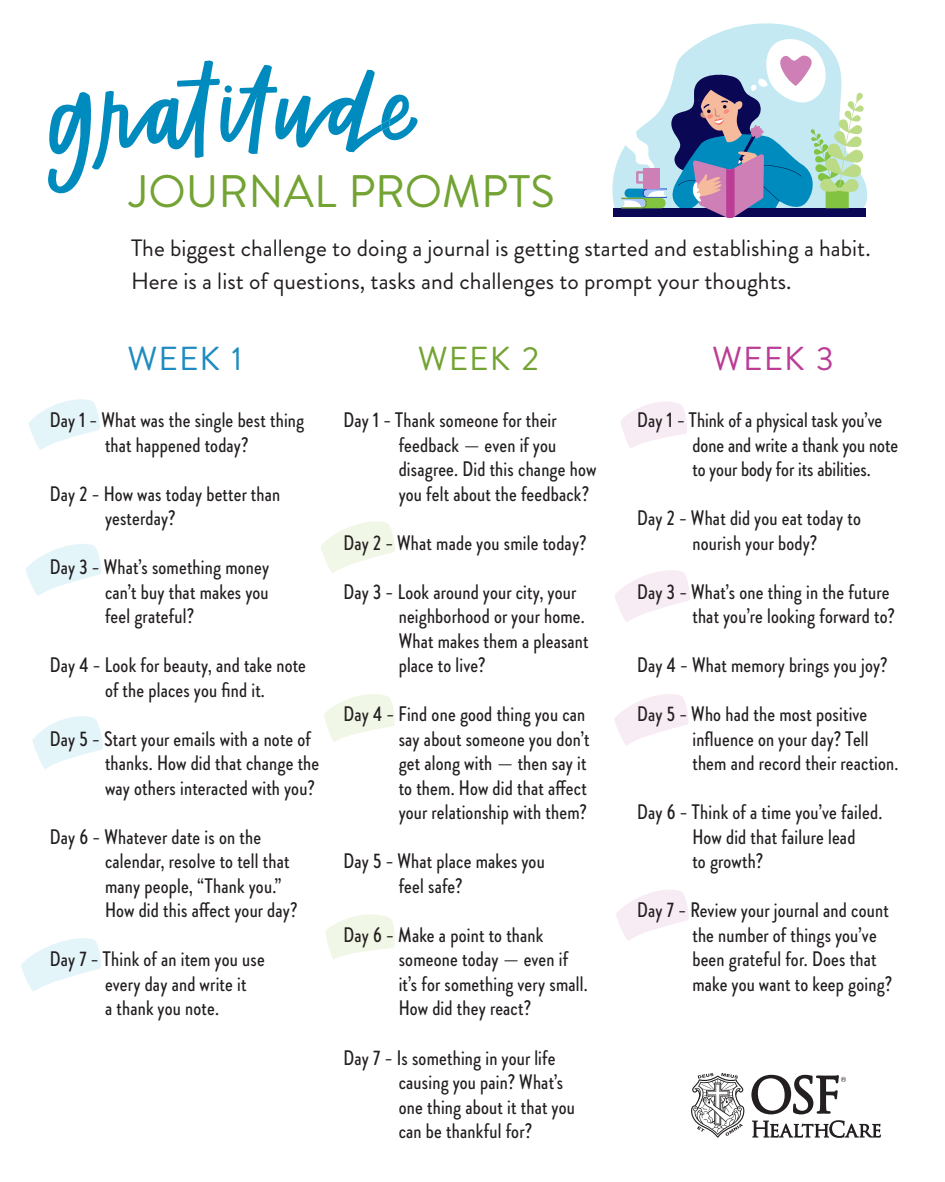
<style>
.page{position:relative;width:945px;height:1182px;background:#fff}
.page>*{position:absolute;margin:0;border:0;box-sizing:border-box;transform-origin:0 0}
.t1{font:45.5px "Brandon Grotesque";color:#73a333}
.t2{font:33.25px "Brandon Grotesque";color:#1e8bc1}
.t3{font:33.25px "Brandon Grotesque";color:#73a333}
.t4{font:33.25px "Brandon Grotesque";color:#bb3d96}
.t5{font:23.62px/32.9px "Brandon Grotesque";color:#231f20}
.t6{font:500 21px/24.5px "Brandon Grotesque Cond";letter-spacing:.01em;color:#231f20}
.s1{font-family:"Brandon Grotesque";font-weight:400}
</style>
<div class="page">
<svg style="left:616px;top:890px;width:73px;height:51px"></svg>
<svg style="left:614px;top:694px;width:75px;height:51px"></svg>
<svg style="left:615px;top:570px;width:75px;height:52px"></svg>
<svg style="left:621px;top:402px;width:66px;height:46px"></svg>
<svg style="left:325px;top:914px;width:70px;height:45px"></svg>
<svg style="left:324px;top:694px;width:71px;height:48px"></svg>
<svg style="left:321px;top:521px;width:74px;height:52px"></svg>
<svg style="left:21px;top:938px;width:80px;height:54px"></svg>
<svg style="left:32px;top:716px;width:71px;height:53px"></svg>
<svg style="left:26px;top:544px;width:75px;height:52px"></svg>
<svg style="left:28px;top:399px;width:72px;height:51px"></svg>
<svg style="left:691px;top:1073px;width:53px;height:64px"></svg>
<svg style="left:752px;top:1120px;width:129px;height:17px"></svg>
<svg style="left:751px;top:1074px;width:95px;height:40px"></svg>
<svg style="left:48px;top:60px;width:370px;height:134px"></svg>
<div style="left:225px;top:85px;width:7px;height:8px;background:#008bbf;border-radius:50%"></div>
<svg style="left:612px;top:23px;width:256px;height:189px"></svg>
<div style="left:614px;top:208px;width:252px;height:9px;background:#0a0854"></div>
<svg style="left:621px;top:39px;width:243px;height:179px"></svg>
<p class="t1" style="left:130px;top:160px;width:427px">JOURNAL PROMPTS</p>
<p class="t5" style="left:131px;top:232px;width:741px">The biggest challenge to doing a journal is getting started and establishing a habit.<br>Here is a list of questions, tasks and challenges to prompt your thoughts.</p>
<p class="t2" style="left:128px;top:335px;width:116px">WEEK 1</p>
<p class="t3" style="left:418px;top:335px;width:123px">WEEK 2</p>
<p class="t4" style="left:712px;top:335px;width:123px">WEEK 3</p>
<p class="t6" style="left:50px;top:407px;width:256px;text-align:center">Day 1 – What was the single best thing that happened today?</p>
<p class="t6" style="left:105px;top:481px;width:177px;text-indent:-55px">Day 2 – How was today better than yesterday?</p>
<p class="t6" style="left:105px;top:554px;width:166px;text-align:justify;text-indent:-55px">Day 3 – What’s something money can’t buy that makes you feel grateful?</p>
<p class="t6" style="left:105px;top:652px;width:203px;text-indent:-55px">Day 4 – Look for beauty, and take note of the places you find it.</p>
<p class="t6" style="left:105px;top:726px;width:216px;text-indent:-55px">Day 5 – Start your emails with a note of thanks. How did that change the way others interacted with you?</p>
<p class="t6" style="left:105px;top:824px;width:194px;text-indent:-55px">Day 6 – Whatever date is on the calendar, resolve to tell that many people, “Thank you.”<br>How did this affect your day?</p>
<p class="t6" style="left:105px;top:946px;width:161px;text-indent:-55px">Day 7 – Think of an item you use every day and write it<br>a thank you note.</p>
<p class="t6" style="left:399px;top:407px;width:199px;text-indent:-55px">Day 1 – Thank someone for their feedback <span class="s1">—</span> even if you disagree. Did this change how you felt about the feedback?</p>
<p class="t6" style="left:344px;top:530px;width:244px">Day 2 – What made you smile today?</p>
<p class="t6" style="left:399px;top:579px;width:191px;text-indent:-55px">Day 3 – Look around your city, your neighborhood or your home.<br>What makes them a pleasant place to live?</p>
<p class="t6" style="left:399px;top:701px;width:192px;text-indent:-55px">Day 4 – Find one good thing you can say about someone you don’t get along with <span class="s1">—</span> then say it to them. How did that affect your relationship with them?</p>
<p class="t6" style="left:399px;top:848px;width:148px;text-indent:-55px">Day 5 – What place makes you feel safe?</p>
<p class="t6" style="left:399px;top:922px;width:191px;text-indent:-55px">Day 6 – Make a point to thank someone today <span class="s1">—</span> even if it’s for something very small.<br>How did they react?</p>
<p class="t6" style="left:399px;top:1044px;width:178px;text-indent:-55px">Day 7 – Is something in your life causing you pain? What’s one thing about it that you can be thankful for?</p>
<p class="t6" style="left:692px;top:407px;width:207px;text-indent:-55px">Day 1 – Think of a physical task you’ve done and write a thank you note to your body for its abilities.</p>
<p class="t6" style="left:637px;top:505px;width:225px;text-align:center">Day 2 – What did you eat today to nourish your body?</p>
<p class="t6" style="left:637px;top:579px;width:259px;text-align:right">Day 3 – What’s one thing in the future that you’re looking forward to?</p>
<p class="t6" style="left:637px;top:652px;width:252px">Day 4 – What memory brings you joy?</p>
<p class="t6" style="left:692px;top:701px;width:208px;text-indent:-55px">Day 5 – Who had the most positive influence on your day? Tell them and record their reaction.</p>
<p class="t6" style="left:692px;top:799px;width:191px;text-indent:-55px">Day 6 – Think of a time you’ve failed.<br>How did that failure lead<br>to growth?</p>
<p class="t6" style="left:692px;top:897px;width:201px;text-indent:-55px">Day 7 – Review your journal and count the number of things you’ve been grateful for. Does that make you want to keep going?</p>
</div>
